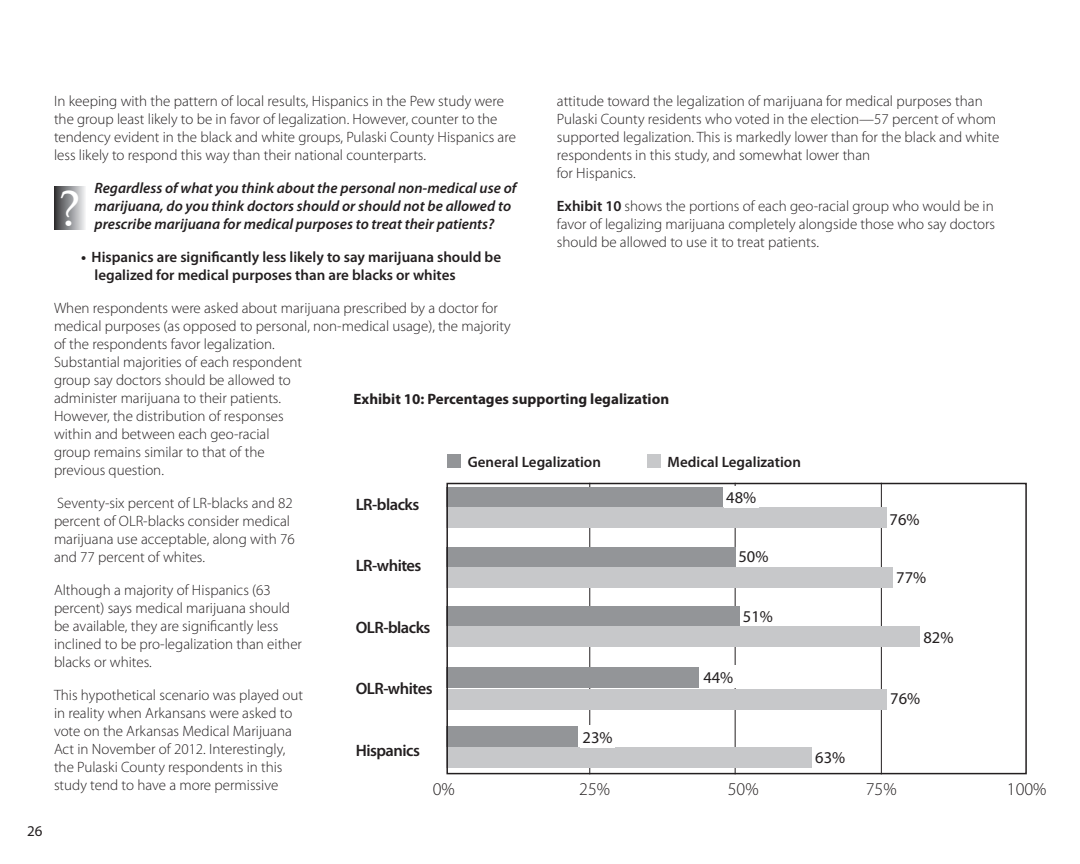
<style>
.page{position:relative;width:1080px;height:864px;background:#fff}
.page>*{position:absolute;margin:0;border:0;box-sizing:border-box;transform-origin:0 0}
.t1{font:49.5px "Palatino";color:#fff}
.t2{font:300 18px "Myriad Pro";color:#231f20}
.t3{font:600 16.5px "Myriad Pro";letter-spacing:-.03em;color:#231f20}
.t4{font:16.5px "Myriad Pro";color:#231f20}
.t5{font:300 15px/18px "Myriad Pro";color:#231f20}
.t6{font:italic 600 15px/18px "Myriad Pro";color:#231f20}
.t7{font:600 15px/18px "Myriad Pro";color:#231f20}
.t8{font:700 15px "Myriad Pro";color:#231f20}
.t9{font:15px "Myriad Pro";color:#231f20}
.s1{font-weight:700;font-style:italic}
.s2{font-weight:600}
</style>
<div class="page">
<hr style="left:590px;top:483px;width:1px;height:291px;background:#231f20">
<hr style="left:881px;top:483px;width:1px;height:291px;background:#231f20">
<hr style="left:735px;top:483px;width:1px;height:291px;background:#231f20">
<div style="left:447px;top:487px;width:276px;height:20px;background:#939598"></div>
<div style="left:447px;top:508px;width:440px;height:20px;background:#c7c8ca"></div>
<div style="left:447px;top:547px;width:289px;height:20px;background:#939598"></div>
<div style="left:447px;top:568px;width:446px;height:20px;background:#c7c8ca"></div>
<div style="left:447px;top:606px;width:293px;height:21px;background:#939598"></div>
<div style="left:446px;top:627px;width:474px;height:20px;background:#c7c8ca"></div>
<div style="left:447px;top:667px;width:252px;height:21px;background:#939598"></div>
<div style="left:447px;top:689px;width:440px;height:20px;background:#c7c8ca"></div>
<div style="left:446px;top:727px;width:132px;height:20px;background:#939598"></div>
<div style="left:446px;top:747px;width:366px;height:21px;background:#c7c8ca"></div>
<div style="left:724px;top:487px;width:34px;height:21px;background:#fff"></div>
<div style="left:581px;top:725px;width:34px;height:22px;background:#fff"></div>
<div style="left:446px;top:483px;width:581px;height:291px;border:2px solid #231f20"></div>
<div style="left:448px;top:455px;width:13px;height:13px;background:#939598"></div>
<div style="left:647px;top:455px;width:14px;height:13px;background:#c7c8ca"></div>
<svg style="left:54px;top:186px;width:31px;height:44px"></svg>
<p class="t5" style="left:54px;top:92px;width:463px">In keeping with the pattern of local results, Hispanics in the Pew study were the group least likely to be in favor of legalization. However, counter to the tendency evident in the black and white groups, Pulaski County Hispanics are less likely to respond this way than their national counterparts.</p>
<p class="t6" style="left:94px;top:178px;width:423px">Regardless of what you think about the personal non-medical use of marijuana, do you think doctors should or should not be allowed to prescribe marijuana for medical purposes to treat their patients?</p>
<p class="t7" style="left:94px;top:247px;width:408px;text-indent:-14px"><span class="s1">•</span> Hispanics are significantly less likely to say marijuana should be legalized for medical purposes than are blacks or whites</p>
<p class="t5" style="left:54px;top:299px;width:458px">When respondents were asked about marijuana prescribed by a doctor for medical purposes (as opposed to personal, non-medical usage), the majority of the respondents favor legalization.<br>Substantial majorities of each respondent<br>group say doctors should be allowed to<br>administer marijuana to their patients.<br>However, the distribution of responses<br>within and between each geo-racial<br>group remains similar to that of the<br>previous question.</p>
<p class="t5" style="left:54px;top:494px;width:242px">Seventy-six percent of LR-blacks and 82 percent of OLR-blacks consider medical marijuana use acceptable, along with 76 and 77 percent of whites.</p>
<p class="t5" style="left:54px;top:581px;width:250px">Although a majority of Hispanics (63 percent) says medical marijuana should be available, they are significantly less inclined to be pro-legalization than either blacks or whites.</p>
<p class="t5" style="left:54px;top:686px;width:251px">This hypothetical scenario was played out in reality when Arkansans were asked to vote on the Arkansas Medical Marijuana Act in November of 2012. Interestingly, the Pulaski County respondents in this study tend to have a more permissive</p>
<p class="t5" style="left:557px;top:92px;width:444px">attitude toward the legalization of marijuana for medical purposes than Pulaski County residents who voted in the election—57 percent of whom supported legalization. This is markedly lower than for the black and white respondents in this study, and somewhat lower than<br>for Hispanics.</p>
<p class="t5" style="left:557px;top:197px;width:440px;text-align:justify"><span class="s2">Exhibit 10</span> shows the portions of each geo-racial group who would be in favor of legalizing marijuana completely alongside those who say doctors should be allowed to use it to treat patients.</p>
<h1 class="t1" style="left:59px;top:177px;width:23px">?</h1>
<p class="t8" style="left:354px;top:391px;width:317px">Exhibit 10: Percentages supporting legalization</p>
<p class="t7" style="left:468px;top:453px;width:135px">General Legalization</p>
<p class="t7" style="left:668px;top:453px;width:135px">Medical Legalization</p>
<p class="t4" style="left:726px;top:489px;width:31px">48%</p>
<p class="t3" style="left:356px;top:494px;width:65px">LR-blacks</p>
<p class="t4" style="left:890px;top:510px;width:31px">76%</p>
<p class="t4" style="left:738px;top:548px;width:31px">50%</p>
<p class="t3" style="left:356px;top:555px;width:67px">LR-whites</p>
<p class="t4" style="left:896px;top:569px;width:31px">77%</p>
<p class="t4" style="left:743px;top:607px;width:31px">51%</p>
<p class="t3" style="left:356px;top:617px;width:76px">OLR-blacks</p>
<p class="t4" style="left:923px;top:628px;width:31px">82%</p>
<p class="t4" style="left:703px;top:668px;width:31px">44%</p>
<p class="t3" style="left:356px;top:678px;width:78px">OLR-whites</p>
<p class="t4" style="left:890px;top:689px;width:31px">76%</p>
<p class="t4" style="left:583px;top:728px;width:31px">23%</p>
<p class="t3" style="left:356px;top:740px;width:66px">Hispanics</p>
<p class="t4" style="left:815px;top:749px;width:31px">63%</p>
<p class="t2" style="left:433px;top:779px;width:24px">0%</p>
<p class="t2" style="left:579px;top:779px;width:32px">25%</p>
<p class="t2" style="left:728px;top:779px;width:32px">50%</p>
<p class="t2" style="left:866px;top:779px;width:32px">75%</p>
<p class="t2" style="left:1007px;top:779px;width:41px">100%</p>
<p class="t9" style="left:27px;top:823px;width:17px">26</p>
</div>
